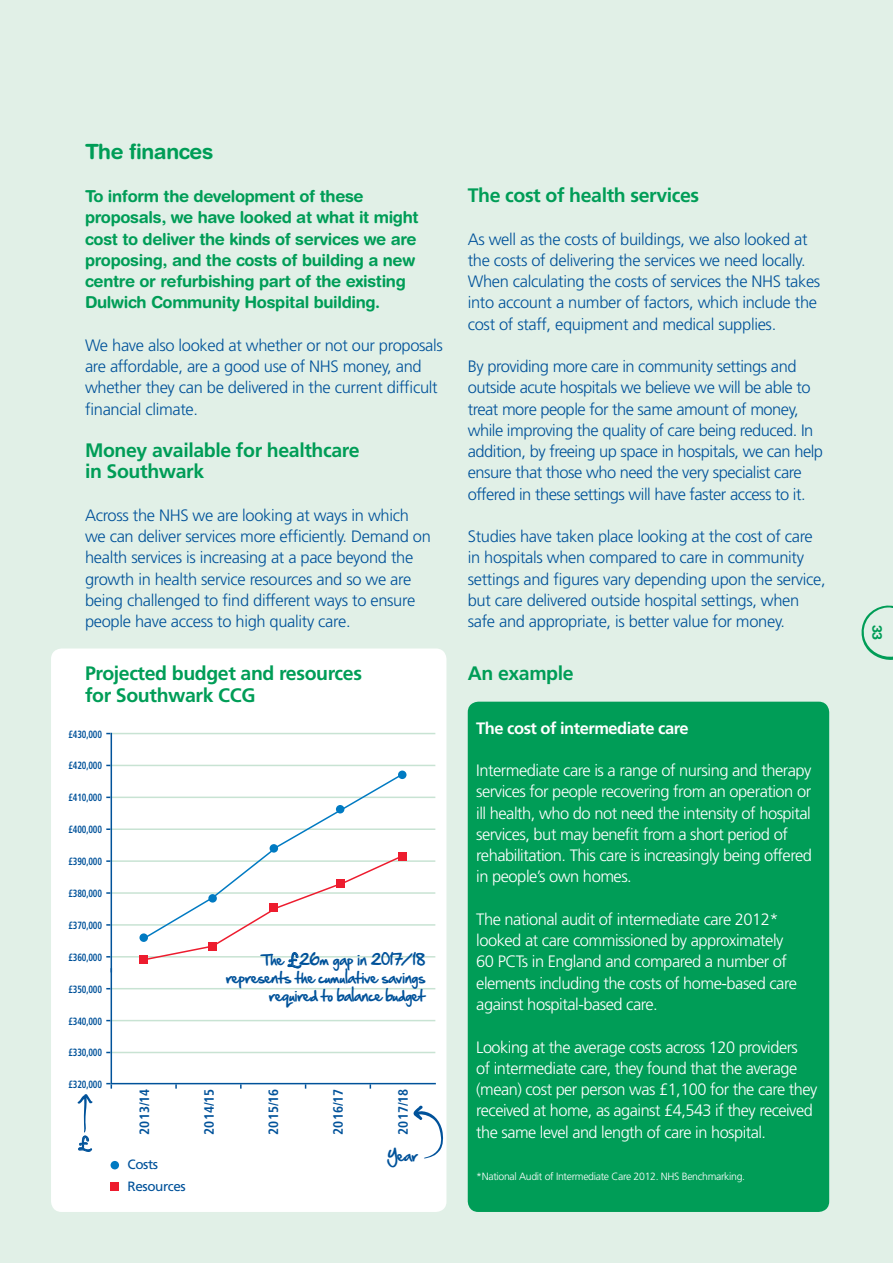
<style>
.page{position:relative;width:893px;height:1263px;background:#e1f0e7}
.page>*{position:absolute;margin:0;border:0;box-sizing:border-box;transform-origin:0 0}
.t1{font:700 21px "Helvetica Rounded";letter-spacing:-.02em;color:#009d57}
.t2{font:20.7px "Felt Tip Roman";color:#00529a}
.t3{font:700 19.5px/21.3px "Frutiger";letter-spacing:-.02em;color:#009d57}
.t4{font:300 16.5px/21.3px "Frutiger";letter-spacing:-.02em;color:#00529a}
.t5{font:300 16.5px/21.3px "Frutiger";letter-spacing:-.03em;color:#fff}
.t6{font:700 16.5px/21.3px "Helvetica Rounded";letter-spacing:-.02em;color:#009d57}
.t7{font:700 16.5px "Frutiger";letter-spacing:-.03em;color:#fff}
.t8{font:13.5px/18px "Hand Of Sean";color:#00529a;text-align:right}
.t9{font:700 condensed 13.5px "Frutiger";color:#00529a}
.t10{font:13.5px/21.3px "Frutiger";letter-spacing:-.03em;color:#00529a}
.t11{font:700 13.5px "Helvetica Rounded";color:#009d57}
.t12{font:700 condensed 10.5px "Frutiger";letter-spacing:-.02em;color:#00529a;scale:.85 1}
.t13{font:300 10.5px "Frutiger";letter-spacing:-.03em;color:#fff}
.s1{font-family:"Felt Tip Roman";font-size:20.7px}
</style>
<div class="page">
<div style="left:51px;top:648px;width:395px;height:564px;background:#fff;border-radius:11px"></div>
<div style="left:468px;top:702px;width:361px;height:510px;background:#009d57;border-radius:11px"></div>
<svg style="left:861px;top:605px;width:32px;height:55px"></svg>
<svg style="left:106px;top:1083px;width:6px;height:6px"></svg>
<svg style="left:110px;top:732px;width:326px;height:353px"></svg>
<svg style="left:139px;top:933px;width:9px;height:9px"></svg>
<div style="left:111px;top:1161px;width:8px;height:8px;background:#007ac2;border-radius:50%"></div>
<div style="left:139px;top:955px;width:9px;height:8px;background:#ed1c2e"></div>
<div style="left:111px;top:1182px;width:8px;height:9px;background:#ed1c2e"></div>
<svg style="left:398px;top:770px;width:8px;height:9px"></svg>
<div style="left:398px;top:853px;width:8px;height:8px;background:#ed1c2e"></div>
<svg style="left:142px;top:772px;width:262px;height:197px"></svg>
<svg style="left:413px;top:1105px;width:30px;height:54px"></svg>
<svg style="left:77px;top:1094px;width:16px;height:58px"></svg>
<p class="t1" style="left:85px;top:139px;width:130px">The finances</p>
<p class="t6" style="left:85px;top:185px;width:335px">To inform the development of these proposals, we have looked at what it might cost to deliver the kinds of services we are proposing, and the costs of building a new centre or refurbishing part of the existing Dulwich Community Hospital building.</p>
<p class="t4" style="left:85px;top:334px;width:359px">We have also looked at whether or not our proposals are affordable, are a good use of NHS money, and whether they can be delivered in the current difficult financial climate.</p>
<p class="t3" style="left:85px;top:439px;width:276px">Money available for healthcare in Southwark</p>
<p class="t4" style="left:85px;top:504px;width:347px">Across the NHS we are looking at ways in which we can deliver services more efficiently. Demand on health services is increasing at a pace beyond the growth in health service resources and so we are being challenged to find different ways to ensure people have access to high quality care.</p>
<p class="t3" style="left:85px;top:663px;width:278px">Projected budget and resources for Southwark CCG</p>
<p class="t12" style="left:68px;top:728px;width:41px">£430,000</p>
<p class="t12" style="left:68px;top:759px;width:41px">£420,000</p>
<p class="t12" style="left:68px;top:791px;width:41px">£410,000</p>
<p class="t12" style="left:68px;top:823px;width:41px">£400,000</p>
<p class="t12" style="left:68px;top:855px;width:41px">£390,000</p>
<p class="t12" style="left:68px;top:887px;width:41px">£380,000</p>
<p class="t12" style="left:68px;top:919px;width:41px">£370,000</p>
<p class="t12" style="left:68px;top:951px;width:41px">£360,000</p>
<p class="t12" style="left:68px;top:983px;width:41px">£350,000</p>
<p class="t12" style="left:68px;top:1015px;width:41px">£340,000</p>
<p class="t12" style="left:68px;top:1046px;width:41px">£330,000</p>
<p class="t12" style="left:68px;top:1078px;width:41px">£320,000</p>
<p class="t2" style="left:78px;top:1131px;width:15px">£</p>
<p class="t8" style="left:226px;top:951px;width:201px">The <span class="s1">£</span>26m gap in 2017/18 represents the cumulative savings required to balance budget</p>
<p class="t9" style="left:137px;top:1134px;width:47px;rotate:-90deg">2013/14</p>
<p class="t9" style="left:201px;top:1134px;width:47px;rotate:-90deg">2014/15</p>
<p class="t9" style="left:266px;top:1134px;width:47px;rotate:-90deg">2015/16</p>
<p class="t9" style="left:330px;top:1134px;width:47px;rotate:-90deg">2016/17</p>
<p class="t9" style="left:395px;top:1134px;width:47px;rotate:-90deg">2017/18</p>
<p class="t8" style="left:387px;top:1147px;width:32px">Year</p>
<p class="t10" style="left:128px;top:1154px;width:60px">Costs<br>Resources</p>
<p class="t3" style="left:468px;top:184px;width:233px">The cost of health services</p>
<p class="t4" style="left:468px;top:228px;width:354px">As well as the costs of buildings, we also looked at the costs of delivering the services we need locally.<br>When calculating the costs of services the NHS takes into account a number of factors, which include the cost of staff, equipment and medical supplies.</p>
<p class="t4" style="left:468px;top:356px;width:357px">By providing more care in community settings and outside acute hospitals we believe we will be able to treat more people for the same amount of money, while improving the quality of care being reduced. In addition, by freeing up space in hospitals, we can help ensure that those who need the very specialist care offered in these settings will have faster access to it.</p>
<p class="t4" style="left:468px;top:526px;width:359px">Studies have taken place looking at the cost of care in hospitals when compared to care in community settings and figures vary depending upon the service, but care delivered outside hospital settings, when safe and appropriate, is better value for money.</p>
<p class="t3" style="left:468px;top:663px;width:107px">An example</p>
<p class="t7" style="left:476px;top:718px;width:214px">The cost of intermediate care</p>
<p class="t5" style="left:476px;top:760px;width:337px">Intermediate care is a range of nursing and therapy services for people recovering from an operation or ill health, who do not need the intensity of hospital services, but may benefit from a short period of rehabilitation. This care is increasingly being offered in people’s own homes.</p>
<p class="t5" style="left:476px;top:908px;width:322px">The national audit of intermediate care 2012* looked at care commissioned by approximately 60 PCTs in England and compared a number of elements including the costs of home-based care against hospital-based care.</p>
<p class="t5" style="left:476px;top:1036px;width:343px">Looking at the average costs across 120 providers<br>of intermediate care, they found that the average (mean) cost per person was £1,100 for the care they received at home, as against £4,543 if they received the same level and length of care in hospital.</p>
<p class="t13" style="left:476px;top:1170px;width:270px">*National Audit of Intermediate Care 2012. NHS Benchmarking.</p>
<p class="t11" style="left:886px;top:625px;width:17px;rotate:90deg">33</p>
</div>
